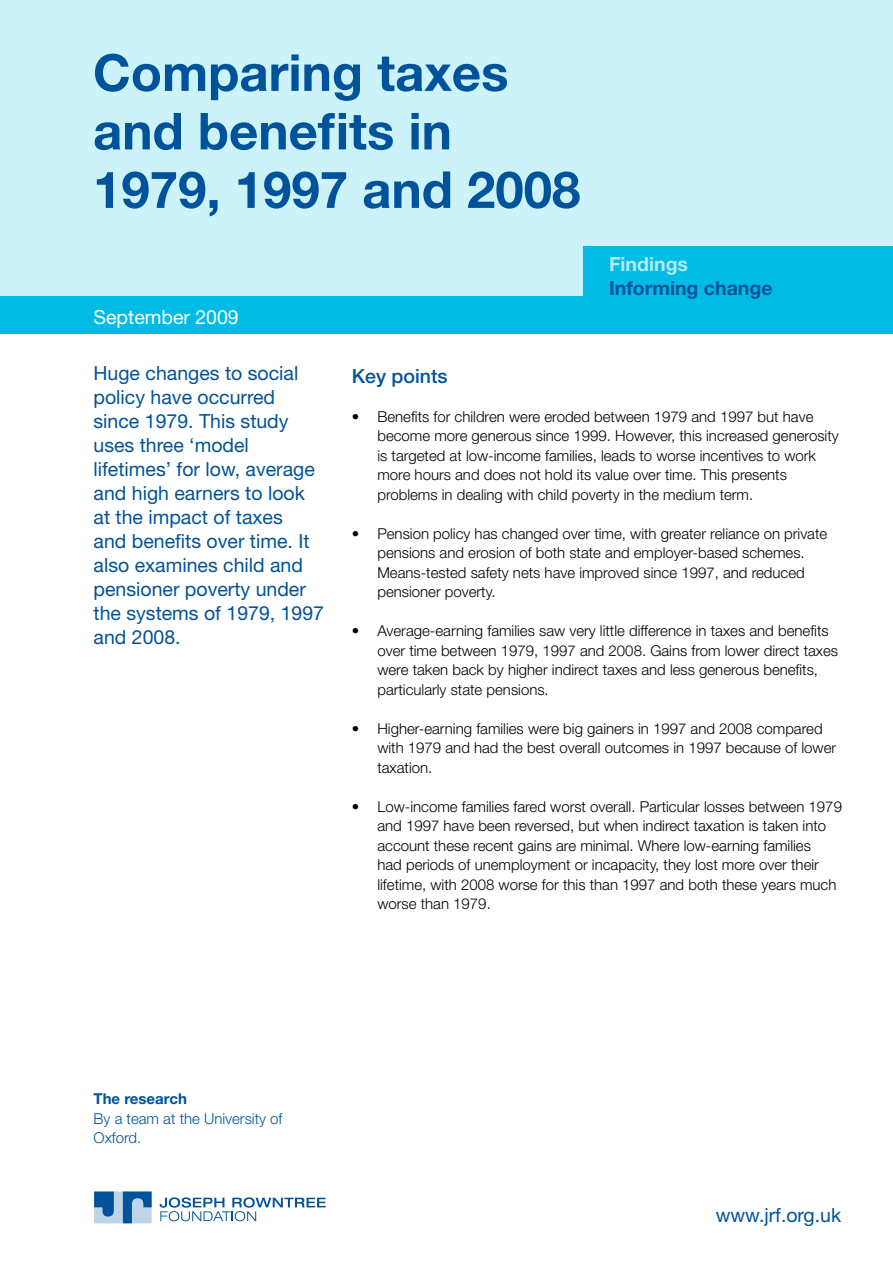
<style>
.page{position:relative;width:893px;height:1263px;background:#fff}
.page>*{position:absolute;margin:0;border:0;box-sizing:border-box;transform-origin:0 0}
.t1{font:700 51px/58.5px "Helvetica Neue";color:#00539b}
.t2{font:19.5px/24px "Helvetica Neue";color:#00539b}
.t3{font:700 19.5px "Helvetica Neue";color:#00539b}
.t4{font:19.5px "Helvetica Neue";color:#fff}
.t5{font:500 19.5px "Helvetica Neue";color:#00539b}
.t6{font:700 19.5px "Helvetica Neue";color:#b3ebf7}
.t7{font:300 15px/19.5px "Helvetica Neue";color:#000}
.t8{font:300 15px/19.5px "Helvetica Neue";color:#00539b}
.t9{font:700 15px "Helvetica Neue";color:#00539b}
</style>
<div class="page">
<div style="left:0;top:0;width:893px;height:315px;background:#ccf2fa"></div>
<svg style="left:160px;top:1197px;width:166px;height:24px"></svg>
<svg style="left:94px;top:1191px;width:58px;height:32px"></svg>
<div style="left:0;top:296px;width:893px;height:37px;background:#00bce4"></div>
<div style="left:583px;top:246px;width:310px;height:81px;background:#00bce4"></div>
<h1 class="t1" style="left:93px;top:42px;width:489px">Comparing taxes and benefits in<br>1979, 1997 and 2008</h1>
<h2 class="t4" style="left:94px;top:305px;width:147px">September 2009</h2>
<h2 class="t6" style="left:609px;top:252px;width:81px">Findings</h2>
<h2 class="t3" style="left:609px;top:276px;width:165px">Informing change</h2>
<p class="t2" style="left:94px;top:361px;width:232px">Huge changes to social policy have occurred since 1979. This study uses three ‘model lifetimes’ for low, average and high earners to look at the impact of taxes<br>and benefits over time. It also examines child and pensioner poverty under the systems of 1979, 1997 and 2008.</p>
<h2 class="t5" style="left:352px;top:364px;width:97px">Key points</h2>
<p class="t7" style="left:377px;top:406px;width:463px;text-indent:-26px">• Benefits for children were eroded between 1979 and 1997 but have become more generous since 1999. However, this increased generosity is targeted at low-income families, leads to worse incentives to work more hours and does not hold its value over time. This presents problems in dealing with child poverty in the medium term.</p>
<p class="t7" style="left:377px;top:523px;width:451px;text-indent:-26px">• Pension policy has changed over time, with greater reliance on private pensions and erosion of both state and employer-based schemes.<br>Means-tested safety nets have improved since 1997, and reduced pensioner poverty.</p>
<p class="t7" style="left:377px;top:621px;width:462px;text-indent:-26px">• Average-earning families saw very little difference in taxes and benefits over time between 1979, 1997 and 2008. Gains from lower direct taxes were taken back by higher indirect taxes and less generous benefits, particularly state pensions.</p>
<p class="t7" style="left:377px;top:718px;width:460px;text-indent:-26px">• Higher-earning families were big gainers in 1997 and 2008 compared with 1979 and had the best overall outcomes in 1997 because of lower taxation.</p>
<p class="t7" style="left:377px;top:796px;width:466px;text-indent:-26px">• Low-income families fared worst overall. Particular losses between 1979 and 1997 have been reversed, but when indirect taxation is taken into account these recent gains are minimal. Where low-earning families<br>had periods of unemployment or incapacity, they lost more over their lifetime, with 2008 worse for this than 1997 and both these years much worse than 1979.</p>
<p class="t9" style="left:94px;top:1089px;width:95px">The research</p>
<p class="t8" style="left:94px;top:1108px;width:190px">By a team at the University of<br>Oxford.</p>
<h2 class="t2" style="left:716px;top:1202px;width:127px">www.jrf.org.uk</h2>
</div>
